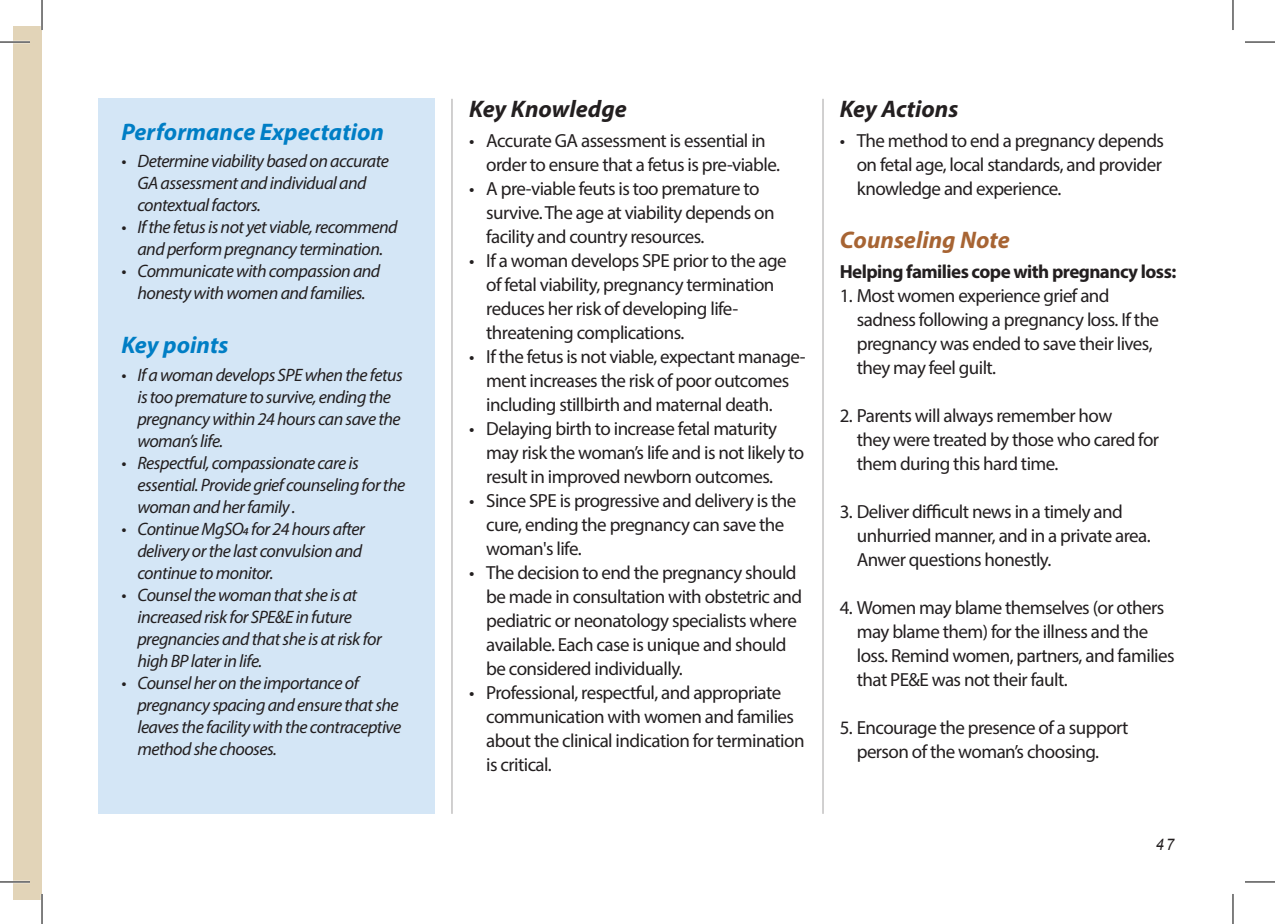
<style>
.page{position:relative;width:1275px;height:924px;background:#fff}
.page>*{position:absolute;margin:0;border:0;box-sizing:border-box;transform-origin:0 0}
.Performance_exp_and{font:italic 700 24px "Myriad Pro";color:#007ec5}
.Key_Knowledge_and_Ke{font:italic 700 24px "Myriad Pro";color:#231f20}
.Counseling_and_Facil{font:italic 700 24px "Myriad Pro";color:#a76433}
.t1{font:19px/24px "Myriad Pro";letter-spacing:-.03em;color:#231f20}
.Main_text__no_tab{font:700 19px "Myriad Pro";letter-spacing:-.03em;color:#231f20}
.t2{font:italic 18px/22px "Myriad Pro";letter-spacing:-.03em;color:#231f20}
.Notes{font:italic 16px "Arial";color:#231f20;scale:.91 1}
</style>
<div class="page">
<hr style="left:451px;top:99px;width:1px;height:714px;background:#231f20">
<div style="left:99px;top:99px;width:336px;height:714px;background:#d4e6f6"></div>
<hr style="left:822px;top:99px;width:1px;height:714px;background:#231f20">
<div style="left:14px;top:26px;width:28px;height:873px;background:#e2d4b8"></div>
<hr style="left:0;top:41px;width:30px;height:2px;background:#fff">
<hr style="left:0;top:880px;width:30px;height:2px;background:#fff">
<hr style="left:41px;top:0;width:2px;height:30px;background:#fff">
<hr style="left:41px;top:893px;width:2px;height:30px;background:#fff">
<hr style="left:0;top:42px;width:30px;height:1px;background:#000">
<hr style="left:1245px;top:42px;width:30px;height:1px;background:#000">
<hr style="left:0;top:881px;width:30px;height:1px;background:#000">
<hr style="left:1245px;top:881px;width:30px;height:1px;background:#000">
<hr style="left:42px;top:0;width:1px;height:30px;background:#000">
<hr style="left:42px;top:893px;width:1px;height:30px;background:#000">
<hr style="left:1232px;top:0;width:1px;height:30px;background:#000">
<hr style="left:1232px;top:893px;width:1px;height:30px;background:#000">
<p class="Performance_exp_and" style="left:121px;top:116px;width:264px">Performance Expectation</p>
<p class="t2" style="left:137px;top:150px;width:253px;text-indent:-16px">• Determine viability based on accurate<br>GA assessment and individual and contextual factors.</p>
<p class="t2" style="left:121px;top:216px;width:278px;text-align:center">• If the fetus is not yet viable, recommend and perform pregnancy termination.</p>
<p class="t2" style="left:121px;top:260px;width:260px;text-align:center">• Communicate with compassion and honesty with women and families.</p>
<p class="Performance_exp_and" style="left:121px;top:329px;width:108px">Key points</p>
<p class="t2" style="left:137px;top:363px;width:267px;text-indent:-16px">• If a woman develops SPE when the fetus is too premature to survive, ending the pregnancy within 24 hours can save the woman’s life.</p>
<p class="t2" style="left:137px;top:451px;width:269px;text-indent:-16px">• Respectful, compassionate care is essential. Provide grief counseling for the woman and her family .</p>
<p class="t2" style="left:137px;top:517px;width:229px;text-indent:-16px">• Continue MgSO4 for 24 hours after delivery or the last convulsion and continue to monitor.</p>
<p class="t2" style="left:137px;top:583px;width:246px;text-indent:-16px">• Counsel the woman that she is at increased risk for SPE&amp;E in future pregnancies and that she is at risk for high BP later in life.</p>
<p class="t2" style="left:137px;top:671px;width:265px;text-indent:-16px">• Counsel her on the importance of pregnancy spacing and ensure that she leaves the facility with the contraceptive method she chooses.</p>
<p class="Key_Knowledge_and_Ke" style="left:469px;top:93px;width:159px">Key Knowledge</p>
<p class="t1" style="left:486px;top:128px;width:295px;text-indent:-17px">• Accurate GA assessment is essential in order to ensure that a fetus is pre-viable.</p>
<p class="t1" style="left:486px;top:176px;width:290px;text-indent:-17px">• A pre-viable feuts is too premature to survive. The age at viability depends on facility and country resources.</p>
<p class="t1" style="left:486px;top:248px;width:302px;text-indent:-17px">• If a woman develops SPE prior to the age of fetal viability, pregnancy termination reduces her risk of developing life&shy;threatening complications.</p>
<p class="t1" style="left:486px;top:344px;width:321px;text-indent:-17px">• If the fetus is not viable, expectant manage&shy;ment increases the risk of poor outcomes including stillbirth and maternal death.</p>
<p class="t1" style="left:486px;top:416px;width:319px;text-indent:-17px">• Delaying birth to increase fetal maturity may risk the woman’s life and is not likely to result in improved newborn outcomes.</p>
<p class="t1" style="left:486px;top:488px;width:312px;text-indent:-17px">• Since SPE is progressive and delivery is the cure, ending the pregnancy can save the woman's life.</p>
<p class="t1" style="left:486px;top:560px;width:317px;text-indent:-17px">• The decision to end the pregnancy should be made in consultation with obstetric and pediatric or neonatology specialists where available. Each case is unique and should be considered individually.</p>
<p class="t1" style="left:486px;top:680px;width:320px;text-indent:-17px">• Professional, respectful, and appropriate communication with women and families about the clinical indication for termination is critical.</p>
<p class="Key_Knowledge_and_Ke" style="left:839px;top:93px;width:120px">Key Actions</p>
<p class="t1" style="left:856px;top:128px;width:309px;text-align:justify;text-indent:-17px">• The method to end a pregnancy depends on fetal age, local standards, and provider knowledge and experience.</p>
<p class="Counseling_and_Facil" style="left:839px;top:224px;width:171px">Counseling Note</p>
<p class="Main_text__no_tab" style="left:839px;top:259px;width:338px">Helping families cope with pregnancy loss:</p>
<p class="t1" style="left:856px;top:283px;width:304px;text-indent:-17px">1. Most women experience grief and sadness following a pregnancy loss. If the pregnancy was ended to save their lives, they may feel guilt.</p>
<p class="t1" style="left:856px;top:403px;width:304px;text-indent:-17px">2. Parents will always remember how<br>they were treated by those who cared for them during this hard time.</p>
<p class="t1" style="left:856px;top:499px;width:295px;text-indent:-17px">3. Deliver difficult news in a timely and unhurried manner, and in a private area.<br>Anwer questions honestly.</p>
<p class="t1" style="left:856px;top:595px;width:319px;text-indent:-17px">4. Women may blame themselves (or others may blame them) for the illness and the loss. Remind women, partners, and families that PE&amp;E was not their fault.</p>
<p class="t1" style="left:856px;top:715px;width:273px;text-indent:-17px">5. Encourage the presence of a support person of the woman’s choosing.</p>
<p class="Notes" style="left:1155px;top:833px;width:22px">47</p>
</div>
